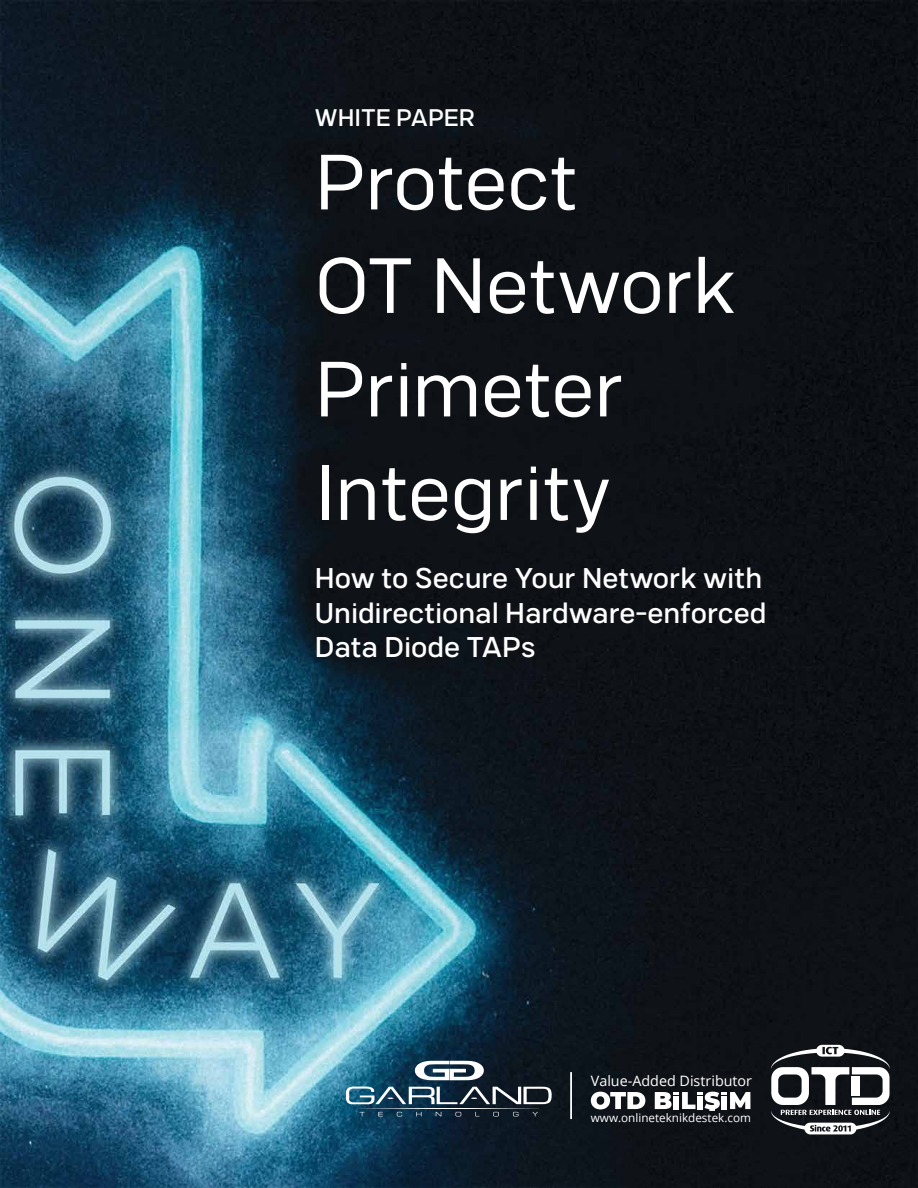
<style>
.page{position:relative;width:918px;height:1188px;background:#fff}
.page>*{position:absolute;margin:0;border:0;box-sizing:border-box;transform-origin:0 0}
.t1{font:78px/103.5px "Marsden";color:#fff}
.t2{font:500 28.5px/34.5px "Marsden";color:#fff}
.t3{font:500 24px "Marsden";color:#fff}
.t4{font:14.4px "Open Sans";color:#fff}
.t5{font:11.7px "Open Sans";color:#fff}
</style>
<div class="page">
<img style="left:0;top:0;width:918px;height:1188px">
<svg style="left:360px;top:1112px;width:178px;height:4px"></svg>
<hr style="left:359px;top:1108px;width:180px;height:1px;background:#fff">
<hr style="left:570px;top:1072px;width:2px;height:47px;background:#fff">
<svg style="left:591px;top:1092px;width:54px;height:17px"></svg>
<svg style="left:655px;top:1092px;width:95px;height:19px"></svg>
<svg style="left:771px;top:1045px;width:119px;height:89px"></svg>
<div style="left:852px;top:1076px;width:8px;height:20px;background:#fff"></div>
<svg style="left:345px;top:1086px;width:207px;height:19px"></svg>
<svg style="left:415px;top:1061px;width:69px;height:19px"></svg>
<p class="t3" style="left:315px;top:105px;width:162px">WHITE PAPER</p>
<h1 class="t1" style="left:315px;top:132px;width:423px">Protect<br>OT Network<br>Primeter<br>Integrity</h1>
<p class="t2" style="left:315px;top:562px;width:453px">How to Secure Your Network with<br>Unidirectional Hardware-enforced<br>Data Diode TAPs</p>
<p class="t4" style="left:591px;top:1071px;width:163px">Value-Added Distributor</p>
<p class="t5" style="left:591px;top:1110px;width:162px">www.onlineteknikdestek.com</p>
</div>
